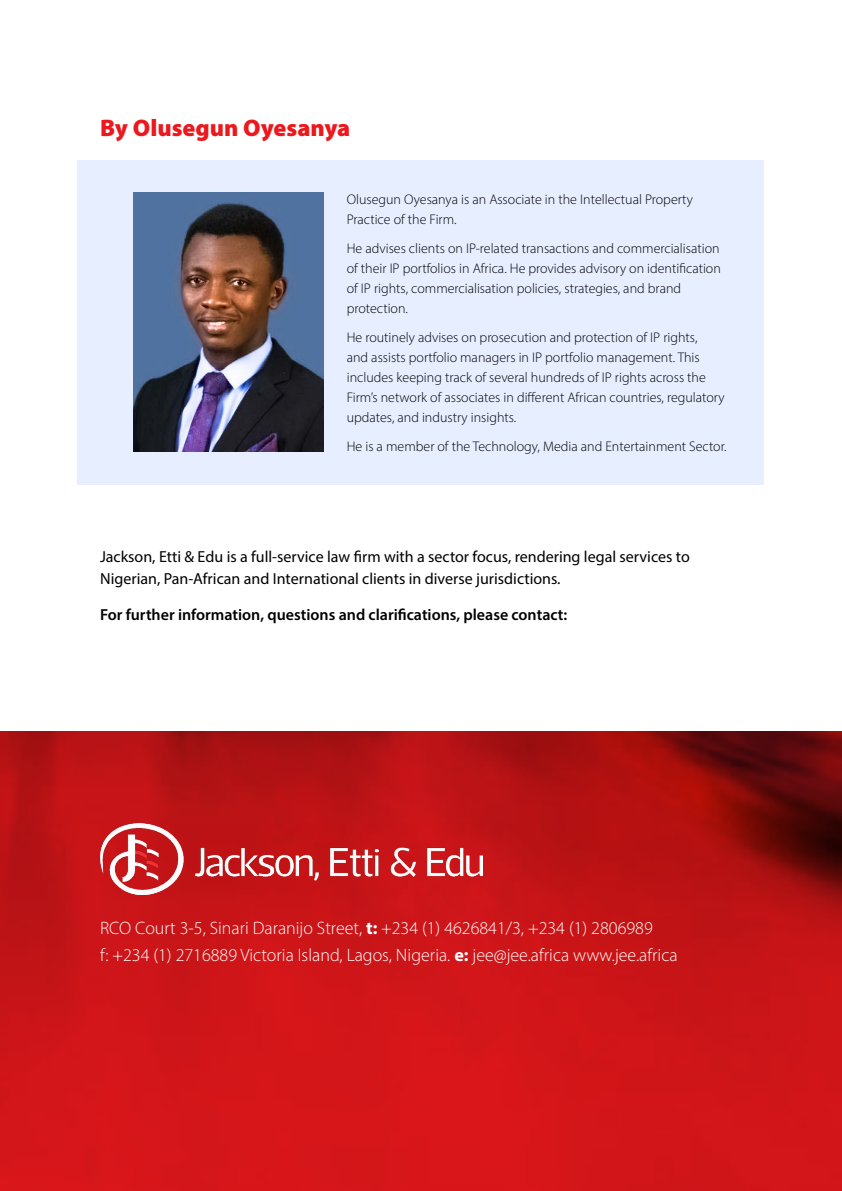
<style>
.page{position:relative;width:842px;height:1191px;background:#fff}
.page>*{position:absolute;margin:0;border:0;box-sizing:border-box;transform-origin:0 0}
.t1{font:900 24px "Myriad Pro";color:#eb191e}
.t2{font:300 18px/27px "Myriad Pro";color:#fff}
.t3{font:16px/22px "Myriad Pro";color:#000}
.t4{font:600 16px "Myriad Pro";color:#000}
.t5{font:300 14px/20px "Myriad Pro";color:#000}
.s1{font-weight:700}
</style>
<div class="page">
<img style="left:0;top:732px;width:842px;height:459px">
<img style="left:100px;top:823px;width:382px;height:71px">
<div style="left:78px;top:160px;width:686px;height:324px;background:#e6eeff"></div>
<img style="left:134px;top:193px;width:189px;height:258px">
<h1 class="t1" style="left:100px;top:112px;width:252px">By Olusegun Oyesanya</h1>
<p class="t5" style="left:347px;top:189px;width:348px">Olusegun Oyesanya is an Associate in the Intellectual Property<br>Practice of the Firm.</p>
<p class="t5" style="left:347px;top:238px;width:376px">He advises clients on IP-related transactions and commercialisation of their IP portfolios in Africa. He provides advisory on identification of IP rights, commercialisation policies, strategies, and brand protection.</p>
<p class="t5" style="left:347px;top:327px;width:379px">He routinely advises on prosecution and protection of IP rights,<br>and assists portfolio managers in IP portfolio management. This includes keeping track of several hundreds of IP rights across the Firm’s network of associates in different African countries, regulatory updates, and industry insights.</p>
<p class="t5" style="left:347px;top:436px;width:381px">He is a member of the Technology, Media and Entertainment Sector.</p>
<p class="t3" style="left:100px;top:545px;width:591px">Jackson, Etti &amp; Edu is a full-service law firm with a sector focus, rendering legal services to<br>Nigerian, Pan-African and International clients in diverse jurisdictions.</p>
<p class="t4" style="left:100px;top:604px;width:469px">For further information, questions and clarifications, please contact:</p>
<p class="t2" style="left:100px;top:914px;width:579px">RCO Court 3-5, Sinari Daranijo Street, <span class="s1">t:</span> +234 (1) 4626841/3, +234 (1) 2806989<br>f: +234 (1) 2716889 Victoria Island, Lagos, Nigeria. <span class="s1">e:</span> jee@jee.africa www.jee.africa</p>
</div>
